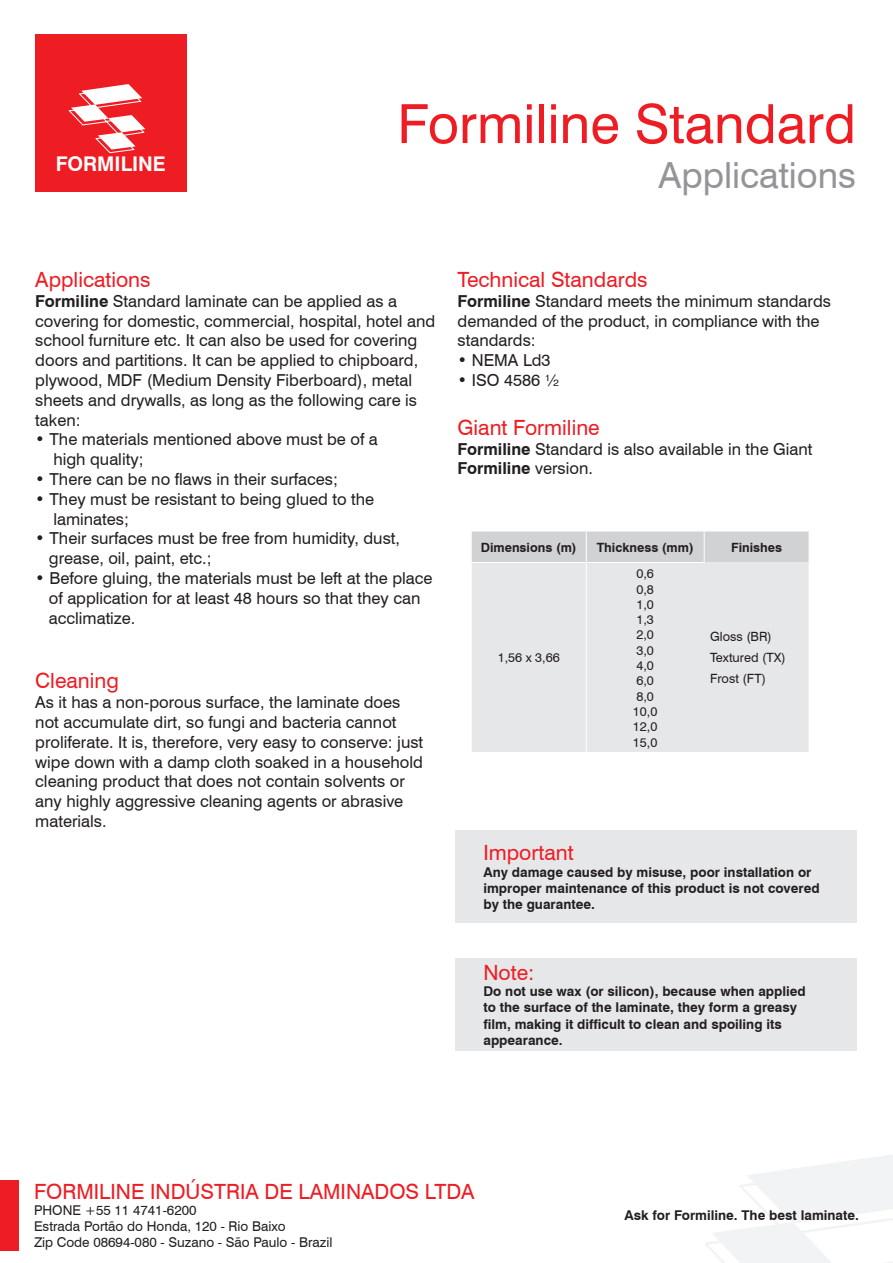
<style>
.page{position:relative;width:893px;height:1263px;background:#fff}
.page>*{position:absolute;margin:0;border:0;box-sizing:border-box;transform-origin:0 0}
.t1{font:54px "Swiss 721 BT";color:#ee1d23}
.t2{font:36px "Swiss 721 BT";color:#939598}
.t3{font:21px "Swiss 721 BT";color:#ee1d23}
.t4{font:700 20.25px "Swiss 721 BT";color:#fff}
.t5{font:16.5px/19.8px "Swiss 721 BT";color:#231f20}
.t6{font:700 13.5px/16.2px "Swiss 721 BT";color:#231f20}
.t7{font:13.5px/16.2px "Swiss 721 BT";color:#231f20}
.t8{font:12.75px/15.3px "Swiss 721 BT";color:#231f20}
.t9{font:700 12.75px "Swiss 721 BT";color:#231f20}
.s1{font-weight:700}
</style>
<div class="page">
<svg style="left:705px;top:1155px;width:188px;height:108px"></svg>
<div style="left:35px;top:34px;width:152px;height:158px;background:#ee1d23"></div>
<svg style="left:68px;top:84px;width:77px;height:70px"></svg>
<div style="left:0;top:1180px;width:18px;height:70px;background:#ee1d23"></div>
<div style="left:455px;top:958px;width:401px;height:93px;background:#e6e7e9"></div>
<div style="left:472px;top:532px;width:337px;height:30px;background:#d1d2d4"></div>
<div style="left:472px;top:562px;width:337px;height:190px;background:#e6e7e9"></div>
<hr style="left:586px;top:531px;width:1px;height:31px;background:#fff">
<hr style="left:704px;top:531px;width:1px;height:31px;background:#fff">
<hr style="left:471px;top:562px;width:115px;height:1px;background:#fff">
<hr style="left:586px;top:562px;width:118px;height:1px;background:#fff">
<hr style="left:586px;top:563px;width:1px;height:189px;background:#fff">
<div style="left:455px;top:830px;width:401px;height:93px;background:#e6e7e9"></div>
<p class="t4" style="left:56px;top:151px;width:112px">FORMILINE</p>
<h1 class="t1" style="left:397px;top:91px;width:460px">Formiline Standard</h1>
<h2 class="t2" style="left:658px;top:153px;width:199px">Applications</h2>
<p class="t3" style="left:35px;top:267px;width:117px">Applications</p>
<p class="t5" style="left:35px;top:291px;width:401px"><span class="s1">Formiline</span> Standard laminate can be applied as a covering for domestic, commercial, hospital, hotel and school furniture etc. It can also be used for covering doors and partitions. It can be applied to chipboard, plywood, MDF (Medium Density Fiberboard), metal sheets and drywalls, as long as the following care is taken:</p>
<p class="t5" style="left:53px;top:429px;width:326px;text-indent:-18px">• The materials mentioned above must be of a high quality;</p>
<p class="t5" style="left:35px;top:469px;width:304px">• There can be no flaws in their surfaces;</p>
<p class="t5" style="left:53px;top:489px;width:322px;text-indent:-18px">• They must be resistant to being glued to the laminates;</p>
<p class="t5" style="left:49px;top:528px;width:353px;text-indent:-14px">• Their surfaces must be free from humidity, dust, grease, oil, paint, etc.;</p>
<p class="t5" style="left:49px;top:568px;width:385px;text-indent:-14px">• Before gluing, the materials must be left at the place of application for at least 48 hours so that they can acclimatize.</p>
<p class="t3" style="left:35px;top:668px;width:85px">Cleaning</p>
<p class="t5" style="left:35px;top:692px;width:389px">As it has a non-porous surface, the laminate does not accumulate dirt, so fungi and bacteria cannot proliferate. It is, therefore, very easy to conserve: just wipe down with a damp cloth soaked in a household cleaning product that does not contain solvents or any highly aggressive cleaning agents or abrasive materials.</p>
<p class="t3" style="left:458px;top:267px;width:192px">Technical Standards</p>
<p class="t5" style="left:458px;top:291px;width:375px"><span class="s1">Formiline</span> Standard meets the minimum standards demanded of the product, in compliance with the standards:</p>
<p class="t5" style="left:458px;top:350px;width:95px">• NEMA Ld3</p>
<p class="t5" style="left:458px;top:370px;width:103px">• ISO 4586 ½</p>
<p class="t3" style="left:458px;top:415px;width:144px">Giant Formiline</p>
<p class="t5" style="left:458px;top:439px;width:356px"><span class="s1">Formiline</span> Standard is also available in the Giant<br><span class="s1">Formiline</span> version.</p>
<p class="t9" style="left:481px;top:539px;width:97px">Dimensions (m)</p>
<p class="t9" style="left:597px;top:539px;width:99px">Thickness (mm)</p>
<p class="t9" style="left:731px;top:539px;width:53px">Finishes</p>
<p class="t8" style="left:498px;top:650px;width:64px">1,56 x 3,66</p>
<p class="t8" style="left:633px;top:566px;width:26px">0,6<br>0,8<br>1,0<br>1,3<br>2,0<br>3,0<br>4,0<br>6,0<br>8,0<br>10,0<br>12,0<br>15,0</p>
<p class="t8" style="left:710px;top:626px;width:77px;line-height:21px">Gloss (BR)<br>Textured (TX)<br>Frost (FT)</p>
<p class="t3" style="left:483px;top:840px;width:92px">Important</p>
<p class="t6" style="left:483px;top:864px;width:338px">Any damage caused by misuse, poor installation or improper maintenance of this product is not covered by the guarantee.</p>
<p class="t3" style="left:483px;top:960px;width:52px">Note:</p>
<p class="t6" style="left:483px;top:983px;width:324px">Do not use wax (or silicon), because when applied to the surface of the laminate, they form a greasy film, making it difficult to clean and spoiling its appearance.</p>
<p class="t3" style="left:34px;top:1178px;width:442px">FORMILINE INDÚSTRIA DE LAMINADOS LTDA</p>
<p class="t7" style="left:34px;top:1202px;width:300px">PHONE +55 11 4741-6200<br>Estrada Portão do Honda, 120 - Rio Baixo<br>Zip Code 08694-080 - Suzano - São Paulo - Brazil</p>
<p class="t6" style="left:624px;top:1207px;width:236px">Ask for Formiline. The best laminate.</p>
</div>
